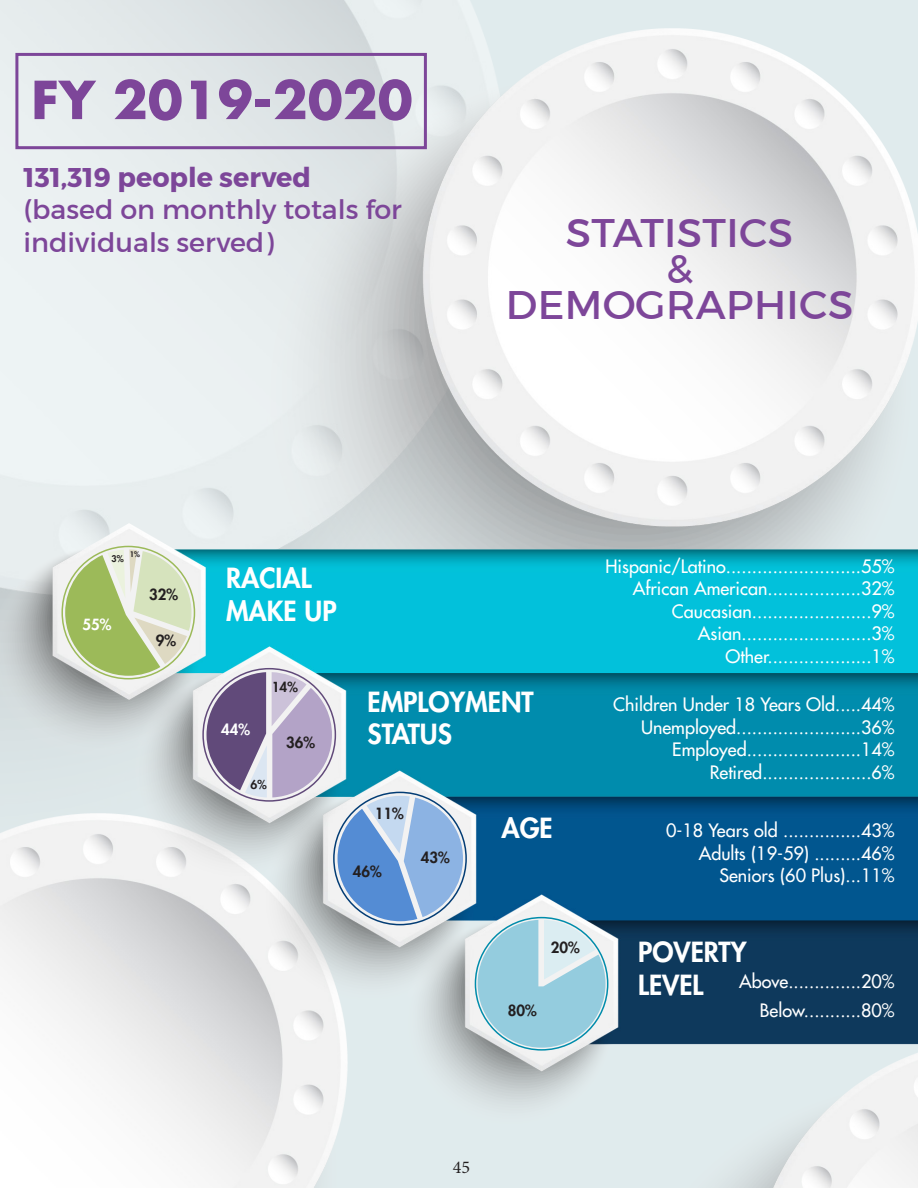
<style>
.page{position:relative;width:918px;height:1188px;background:#e0ebed}
.page>*{position:absolute;margin:0;border:0;box-sizing:border-box;transform-origin:0 0}
.t1{font:700 51px "Futura Std";color:#7d4699}
.t2{font:40.65px "Montserrat";letter-spacing:.01em;color:#7d4699}
.t3{font:27px/32.4px "Montserrat";color:#7d4699}
.t4{font:800 27px "Futura Std";color:#fff}
.t5{font:500 18px "Futura Std";color:#fff}
.t6{font:18px "Minion Pro";color:#231f20}
.t7{font:800 15px "Futura Std";color:#231f20}
.t8{font:800 15px "Futura Std";color:#fff}
.t9{font:800 13.5px "Futura Std";color:#231f20}
.t10{font:800 12px "Futura Std";color:#231f20}
.t11{font:800 9px "Futura Std";color:#231f20}
.t12{font:800 7.5px "Futura Std";color:#231f20}
.s1{font-weight:700}
</style>
<div class="page">
<img style="left:0;top:0;width:481px;height:523px">
<img style="left:250px;top:28px;width:668px;height:495px">
<img style="left:0;top:1133px;width:337px;height:55px">
<img style="left:0;top:523px;width:918px;height:610px">
<div style="left:15px;top:53px;width:412px;height:96px;border:3px solid #7d4699"></div>
<svg style="left:338px;top:796px;width:125px;height:125px;background:#90b3de"></svg>
<svg style="left:65px;top:549px;width:126px;height:127px;background:#c3d3a2"></svg>
<svg style="left:207px;top:672px;width:125px;height:125px;background:#a79cb9"></svg>
<svg style="left:478px;top:920px;width:128px;height:128px"></svg>
<img style="left:579px;top:1039px;width:339px;height:149px">
<p class="t1" style="left:31px;top:66px;width:383px">FY 2019-2020</p>
<p class="t3" style="left:24px;top:161px;width:380px"><span class="s1">131,319 people served </span>(based on monthly totals for individuals served)</p>
<p class="t2" style="left:566px;top:207px;width:229px">STATISTICS</p>
<p class="t2" style="left:666px;top:243px;width:28px">&amp;</p>
<p class="t2" style="left:506px;top:279px;width:349px">DEMOGRAPHICS</p>
<p class="t12" style="left:130px;top:550px;width:12px">1%</p>
<p class="t11" style="left:111px;top:553px;width:14px">3%</p>
<p class="t8" style="left:83px;top:615px;width:30px">55%</p>
<p class="t7" style="left:149px;top:585px;width:30px">32%</p>
<p class="t7" style="left:156px;top:631px;width:22px">9%</p>
<p class="t4" style="left:226px;top:561px;width:87px">RACIAL</p>
<p class="t4" style="left:226px;top:594px;width:112px">MAKE UP</p>
<p class="t8" style="left:221px;top:720px;width:30px">44%</p>
<p class="t9" style="left:272px;top:679px;width:28px">14%</p>
<p class="t7" style="left:286px;top:733px;width:30px">36%</p>
<p class="t10" style="left:250px;top:777px;width:18px">6%</p>
<p class="t4" style="left:368px;top:685px;width:168px">EMPLOYMENT</p>
<p class="t4" style="left:368px;top:717px;width:86px">STATUS</p>
<p class="t7" style="left:375px;top:804px;width:30px">11%</p>
<p class="t7" style="left:353px;top:862px;width:30px">46%</p>
<p class="t7" style="left:421px;top:848px;width:30px">43%</p>
<p class="t4" style="left:501px;top:811px;width:53px">AGE</p>
<p class="t7" style="left:551px;top:938px;width:30px">20%</p>
<p class="t7" style="left:508px;top:1001px;width:30px">80%</p>
<p class="t5" style="left:605px;top:555px;width:291px">Hispanic/Latino..........................55%</p>
<p class="t5" style="left:633px;top:577px;width:263px">African American..................32%</p>
<p class="t5" style="left:672px;top:600px;width:224px">Caucasian.......................9%</p>
<p class="t5" style="left:698px;top:622px;width:198px">Asian.........................3%</p>
<p class="t5" style="left:726px;top:645px;width:171px">Other....................1%</p>
<p class="t5" style="left:613px;top:693px;width:283px">Children Under 18 Years Old.....44%</p>
<p class="t5" style="left:641px;top:716px;width:255px">Unemployed........................36%</p>
<p class="t5" style="left:672px;top:738px;width:224px">Employed......................14%</p>
<p class="t5" style="left:710px;top:761px;width:186px">Retired.....................6%</p>
<p class="t5" style="left:666px;top:819px;width:230px">0-18 Years old ...............43%</p>
<p class="t5" style="left:699px;top:842px;width:197px">Adults (19-59) .........46%</p>
<p class="t5" style="left:719px;top:864px;width:177px">Seniors (60 Plus)...11%</p>
<p class="t4" style="left:638px;top:935px;width:110px">POVERTY</p>
<p class="t4" style="left:638px;top:968px;width:67px">LEVEL</p>
<p class="t5" style="left:739px;top:970px;width:157px">Above..............20%</p>
<p class="t5" style="left:760px;top:999px;width:136px">Below...........80%</p>
<p class="t6" style="left:450px;top:1153px;width:19px">45</p>
<p class="t6" style="left:453px;top:1155px;width:19px">45</p>
</div>
